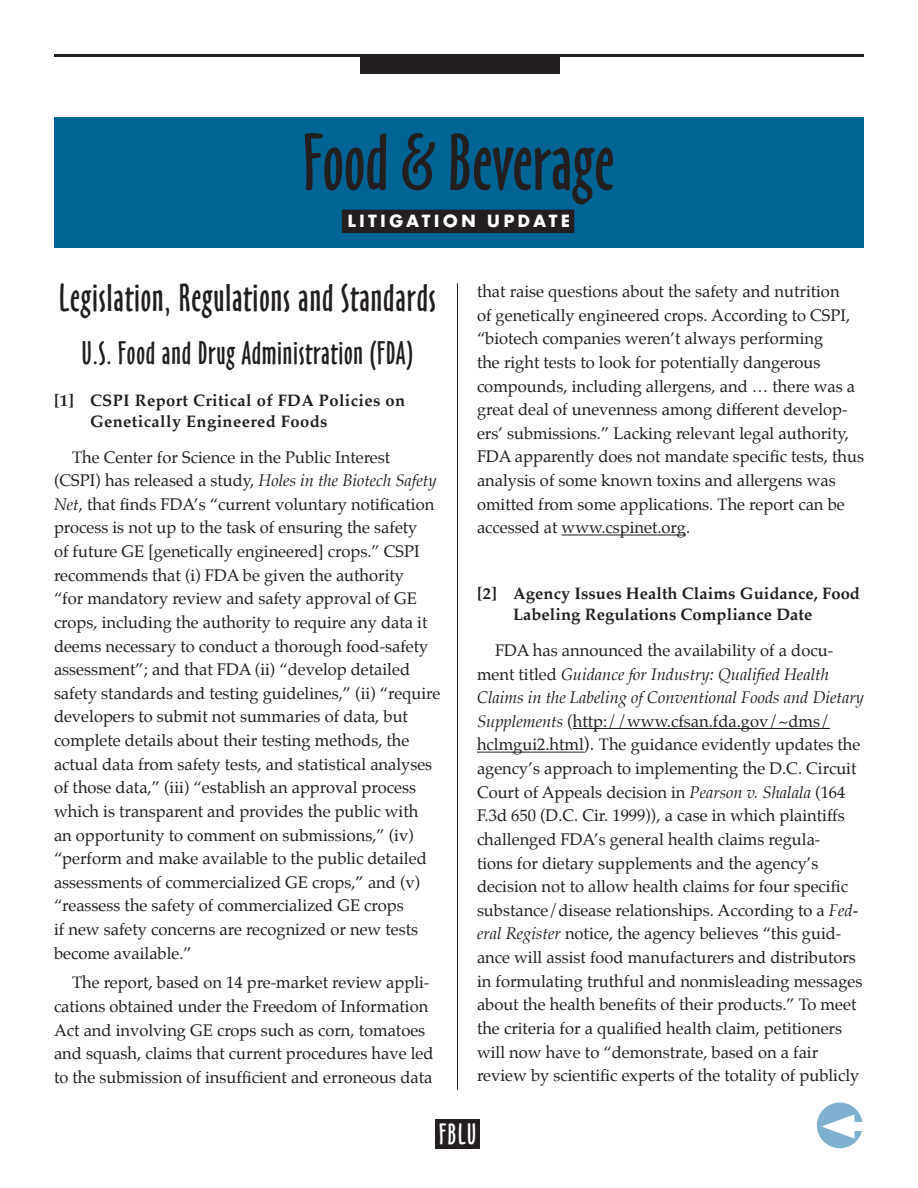
<style>
.page{position:relative;width:918px;height:1188px;background:#fff}
.page>*{position:absolute;margin:0;border:0;box-sizing:border-box;transform-origin:0 0}
.t1{font:74.1px "Oz Handicraft BT";color:#231f20}
.Section_Head{font:36px "Oz Handicraft BT";letter-spacing:.025em;color:#231f20}
.Subheads{font:30px "Oz Handicraft BT";letter-spacing:.025em;color:#231f20}
.t2{font:27px "Oz Handicraft BT";color:#fff}
.t3{font:700 18.45px "Futura T";letter-spacing:.17em;color:#fff}
.Body_Copy{font:16.5px/23.7px "Palatino";color:#231f20}
.Sub_Sub{font:700 16.5px/21px "Palatino";letter-spacing:.005em;color:#231f20}
.Sub_Sub-2{font:700 16.5px/21px "Palatino";letter-spacing:.025em;color:#231f20}
.s1{font-style:italic}
.s2{font-size:18px}
</style>
<div class="page">
<div style="left:54px;top:117px;width:810px;height:131px;background:#006494"></div>
<hr style="left:562px;top:535px;width:124px;height:1px;background:#231f20">
<hr style="left:573px;top:728px;width:257px;height:1px;background:#231f20">
<hr style="left:477px;top:752px;width:107px;height:1px;background:#231f20">
<div style="left:360px;top:54px;width:200px;height:20px;background:#231f20"></div>
<div style="left:342px;top:210px;width:232px;height:23px;background:#231f20"></div>
<hr style="left:54px;top:54px;width:810px;height:3px;background:#231f20">
<hr style="left:457px;top:283px;width:1px;height:807px;background:#231f20">
<div style="left:435px;top:1119px;width:45px;height:29px;background:#231f20"></div>
<div style="left:817px;top:1102px;width:46px;height:46px;background:#80b0cf;border-radius:50%"></div>
<div style="left:841px;top:1122px;width:23px;height:9px;background:#fff"></div>
<svg style="left:821px;top:1114px;width:33px;height:25px"></svg>
<p class="t1" style="left:303px;top:120px;width:313px">Food &amp; Beverage</p>
<p class="t3" style="left:347px;top:209px;width:224px">LITIGATION UPDATE</p>
<p class="Section_Head" style="left:59px;top:277px;width:379px">Legislation, Regulations and Standards</p>
<p class="Subheads" style="left:82px;top:336px;width:333px">U.S. Food and Drug Administration (FDA)</p>
<p class="Sub_Sub-2" style="left:90px;top:391px;width:317px;text-indent:-36px">[1] CSPI Report Critical of FDA Policies on<br>Genetically Engineered Foods</p>
<p class="Body_Copy" style="left:54px;top:446px;width:388px;text-indent:18px">The Center for Science in the Public Interest (CSPI) has released a study, <span class="s1">Holes in the Biotech Safety Net</span>, that finds FDA’s “current voluntary notification process is not up to the task of ensuring the safety<br>of future GE [genetically engineered] crops.” CSPI recommends that (i) FDA be given the authority<br>“for mandatory review and safety approval of GE crops, including the authority to require any data it deems necessary to conduct a thorough food-safety assessment”; and that FDA (ii) “develop detailed safety standards and testing guidelines,” (ii) “require developers to submit not summaries of data, but complete details about their testing methods, the actual data from safety tests, and statistical analyses of those data,” (iii) “establish an approval process which is transparent and provides the public with<br>an opportunity to comment on submissions,” (iv) “perform and make available to the public detailed assessments of commercialized GE crops,” and (v) “reassess the safety of commercialized GE crops<br>if new safety concerns are recognized or new tests become available.”</p>
<p class="Body_Copy" style="left:54px;top:972px;width:381px;text-indent:18px">The report, based on 14 pre-market review appli&shy;cations obtained under the Freedom of Information Act and involving GE crops such as corn, tomatoes and squash, claims that current procedures have led to the submission of insufficient and erroneous data</p>
<p class="Body_Copy" style="left:477px;top:281px;width:389px">that raise questions about the safety and nutrition<br>of genetically engineered crops. According to CSPI, “biotech companies weren’t always performing<br>the right tests to look for potentially dangerous compounds, including allergens, and … there was a great deal of unevenness among different develop&shy;ers’ submissions.” Lacking relevant legal authority, FDA apparently does not mandate specific tests, thus analysis of some known toxins and allergens was omitted from some applications. The report can be accessed at www.cspinet.org.</p>
<p class="Sub_Sub" style="left:513px;top:585px;width:349px;text-indent:-36px">[2] Agency Issues Health Claims Guidance, Food<br>Labeling Regulations Compliance Date</p>
<p class="Body_Copy" style="left:477px;top:640px;width:389px;text-indent:18px">FDA has announced the availability of a docu&shy;ment titled <span class="s1">Guidance for Industry: Qualified Health Claims in the Labeling of Conventional Foods and Dietary Supplements</span> (http://www.cfsan.fda.gov/~dms/ hclmgui2.html<span class="s2">).</span> The guidance evidently updates the agency’s approach to implementing the D.C. Circuit Court of Appeals decision in <span class="s1">Pearson v. Shalala</span> (164<br>F.3d 650 (D.C. Cir. 1999)), a case in which plaintiffs challenged FDA’s general health claims regula-<br>tions for dietary supplements and the agency’s decision not to allow health claims for four specific substance/disease relationships. According to a <span class="s1">Fed&shy;eral Register</span> notice, the agency believes “this guid&shy;ance will assist food manufacturers and distributors in formulating truthful and nonmisleading messages about the health benefits of their products.” To meet the criteria for a qualified health claim, petitioners will now have to “demonstrate, based on a fair review by scientific experts of the totality of publicly</p>
<p class="t2" style="left:439px;top:1119px;width:39px">FBLU</p>
</div>
